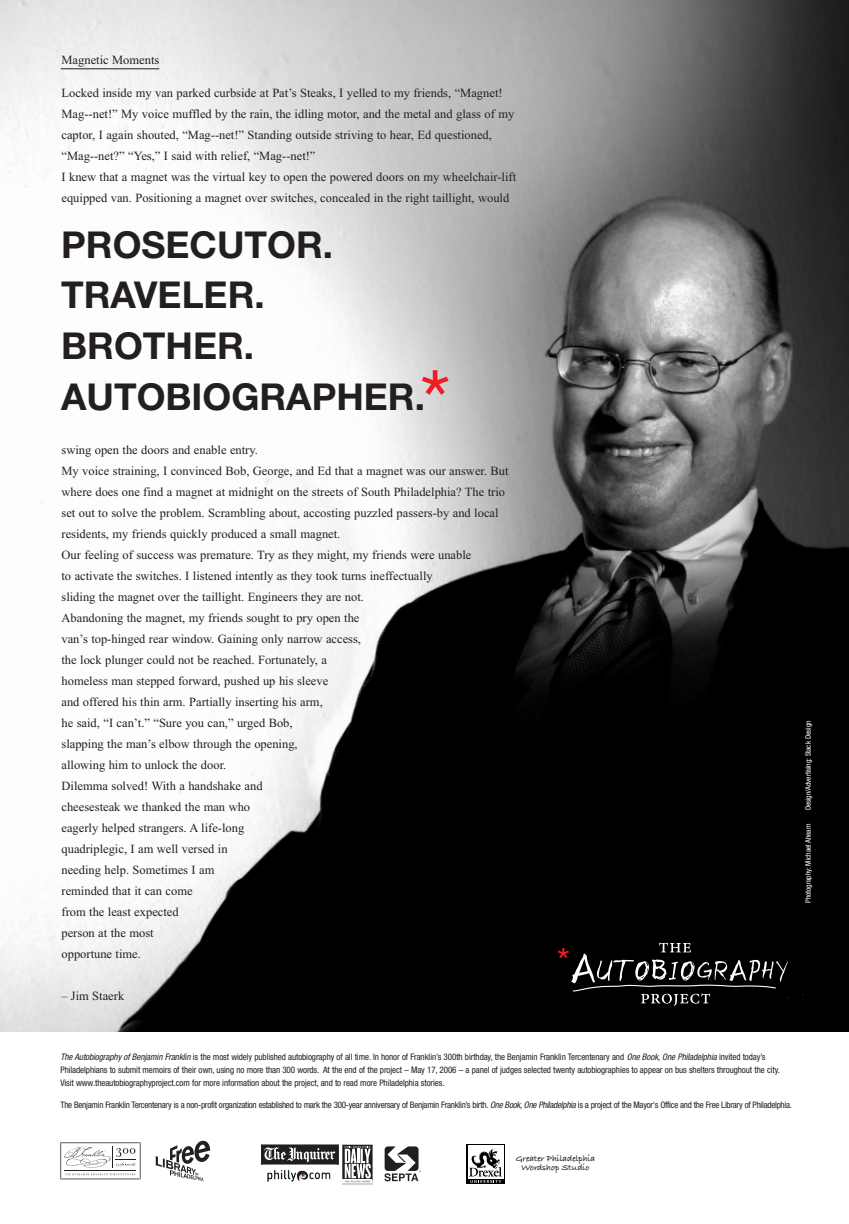
<style>
.page{position:relative;width:849px;height:1224px;background:#fff}
.page>*{position:absolute;margin:0;border:0;box-sizing:border-box;transform-origin:0 0}
.t1{font:87.5px "Helvetica Neue";color:#ee1e24}
.t2{font:700 37.1px/50.6px "Helvetica Neue";color:#231f20}
.t3{font:36.5px "Helvetica Neue";color:#ee1e24}
.t4{font:12.5px/21px "Times New Roman";color:#231f20}
.t5{font:700 9.1px/9.1px "Bradley Hand ITCTT";color:#231f20;text-align:center}
.t6{font:condensed 9px/13px "Helvetica Neue";letter-spacing:-.01em;color:#231f20}
.t7{font:condensed 9px "Helvetica Neue";letter-spacing:-.03em;color:#231f20}
.t8{font:condensed 7.5px "Helvetica Neue";letter-spacing:-.01em;color:#fff}
.s1{font-style:italic}
</style>
<div class="page">
<img style="left:0;top:0;width:849px;height:1032px">
<svg style="left:60px;top:1142px;width:81px;height:37px"></svg>
<div style="left:262px;top:1145px;width:76px;height:19px;border:1px solid #231f20"></div>
<svg style="left:264px;top:1147px;width:72px;height:16px"></svg>
<svg style="left:342px;top:1144px;width:31px;height:40px"></svg>
<div style="left:343px;top:1145px;width:29px;height:35px;border:1px solid #231f20"></div>
<hr style="left:343px;top:1180px;width:29px;height:3px;background:#fff">
<svg style="left:345px;top:1146px;width:26px;height:36px"></svg>
<img style="left:267px;top:1173px;width:51px;height:9px">
<svg style="left:297px;top:1171px;width:11px;height:11px"></svg>
<svg style="left:466px;top:1144px;width:39px;height:40px"></svg>
<div style="left:468px;top:1145px;width:35px;height:34px;background:#fff"></div>
<svg style="left:469px;top:1149px;width:33px;height:34px"></svg>
<svg style="left:156px;top:1141px;width:54px;height:40px"></svg>
<svg style="left:384px;top:1146px;width:37px;height:35px"></svg>
<svg style="left:571px;top:943px;width:217px;height:63px;background:#202020"></svg>
<hr style="left:61px;top:68px;width:98px;height:1px;background:#231f20">
<p class="t4" style="left:62px;top:49px;width:99px">Magnetic Moments</p>
<p class="t4" style="left:62px;top:82px;width:456px">Locked inside my van parked curbside at Pat’s Steaks, I yelled to my friends, “Magnet!<br>Mag--net!” My voice muffled by the rain, the idling motor, and the metal and glass of my captor, I again shouted, “Mag--net!” Standing outside striving to hear, Ed questioned, “Mag--net?” “Yes,” I said with relief, “Mag--net!”<br>I knew that a magnet was the virtual key to open the powered doors on my wheelchair-lift equipped van. Positioning a magnet over switches, concealed in the right taillight, would</p>
<h2 class="t2" style="left:61px;top:223px;width:365px">PROSECUTOR.<br>TRAVELER.<br>BROTHER.<br>AUTOBIOGRAPHER.</h2>
<h1 class="t1" style="left:420px;top:370px;width:32px">*</h1>
<p class="t4" style="left:61px;top:439px;width:449px">swing open the doors and enable entry.<br>My voice straining, I convinced Bob, George, and Ed that a magnet was our answer. But where does one find a magnet at midnight on the streets of South Philadelphia? The trio set out to solve the problem. Scrambling about, accosting puzzled passers-by and local residents, my friends quickly produced a small magnet.<br>Our feeling of success was premature. Try as they might, my friends were unable<br>to activate the switches. I listened intently as they took turns ineffectually<br>sliding the magnet over the taillight. Engineers they are not.<br>Abandoning the magnet, my friends sought to pry open the<br>van’s top-hinged rear window. Gaining only narrow access,<br>the lock plunger could not be reached. Fortunately, a<br>homeless man stepped forward, pushed up his sleeve<br>and offered his thin arm. Partially inserting his arm,<br>he said, “I can’t.” “Sure you can,” urged Bob,<br>slapping the man’s elbow through the opening,<br>allowing him to unlock the door.<br>Dilemma solved! With a handshake and<br>cheesesteak we thanked the man who<br>eagerly helped strangers. A life-long<br>quadriplegic, I am well versed in<br>needing help. Sometimes I am<br>reminded that it can come<br>from the least expected<br>person at the most<br>opportune time.</p>
<p class="t4" style="left:62px;top:985px;width:64px">– Jim Staerk</p>
<h3 class="t3" style="left:557px;top:948px;width:14px">*</h3>
<p class="t8" style="left:805px;top:810px;width:91px;rotate:-90deg">Design/Advertising: Stack Design</p>
<p class="t8" style="left:805px;top:903px;width:81px;rotate:-90deg">Photography: Michael Ahearn</p>
<p class="t6" style="left:60px;top:1051px;width:721px"><span class="s1">The Autobiography of Benjamin Franklin</span> is the most widely published autobiography of all time. In honor of Franklin’s 300th birthday, the Benjamin Franklin Tercentenary and <span class="s1">One Book, One Philadelphia</span> invited today’s<br>Philadelphians to submit memoirs of their own, using no more than 300 words. At the end of the project – May 17, 2006 – a panel of judges selected twenty autobiographies to appear on bus shelters throughout the city.<br>Visit www.theautobiographyproject.com for more information about the project, and to read more Philadelphia stories.</p>
<p class="t7" style="left:60px;top:1101px;width:733px">The Benjamin Franklin Tercentenary is a non-profit organization established to mark the 300-year anniversary of Benjamin Franklin’s birth. <span class="s1">One Book, One Philadelphia</span> is a project of the Mayor's Office and the Free Library of Philadelphia.</p>
<p class="t5" style="left:516px;top:1155px;width:81px">Greater Philadelphia<br>Wordshop Studio</p>
</div>
